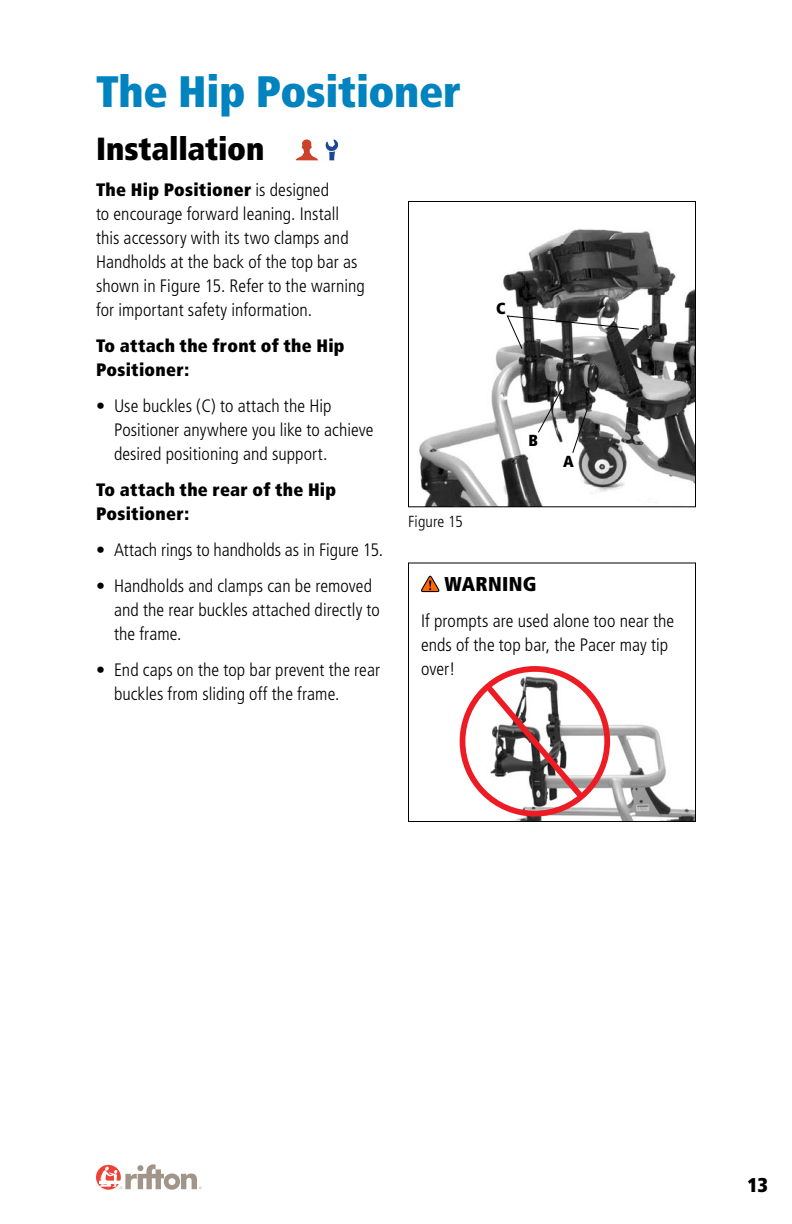
<style>
.page{position:relative;width:792px;height:1224px;background:#fff}
.page>*{position:absolute;margin:0;border:0;box-sizing:border-box;transform-origin:0 0}
.t1{font:900 condensed 44px "Frutiger";letter-spacing:-.005em;color:#0083bf}
.t2{font:900 condensed 32px "Frutiger";letter-spacing:-.005em;color:#000}
.t3{font:900 condensed 20px "Frutiger";letter-spacing:.015em;color:#000}
.t4{font:300 condensed 18px/24px "Frutiger";letter-spacing:.005em;color:#000}
.t5{font:900 condensed 18px/24px "Frutiger";letter-spacing:.02em;color:#000}
.t6{font:300 condensed 16px "Frutiger";letter-spacing:.01em;color:#000}
.t7{font:900 condensed 16px "Frutiger";color:#000}
.s1{font-weight:900}
</style>
<div class="page">
<div style="left:96px;top:1165px;width:25px;height:25px;background:#ef4135;border-radius:50%"></div>
<svg style="left:99px;top:1164px;width:103px;height:26px"></svg>
<svg style="left:295px;top:139px;width:23px;height:21px"></svg>
<svg style="left:325px;top:139px;width:14px;height:21px"></svg>
<img style="left:419px;top:229px;width:275px;height:276px">
<div style="left:408px;top:201px;width:288px;height:306px;border:1px solid #000"></div>
<svg style="left:537px;top:388px;width:26px;height:46px"></svg>
<svg style="left:572px;top:409px;width:16px;height:45px"></svg>
<img style="left:469px;top:674px;width:225px;height:146px">
<svg style="left:421px;top:575px;width:19px;height:18px"></svg>
<div style="left:408px;top:562px;width:288px;height:260px;border:1px solid #000"></div>
<div style="left:460px;top:666px;width:150px;height:151px;border:6px solid #ed1c24;border-radius:50%"></div>
<svg style="left:481px;top:680px;width:107px;height:123px"></svg>
<svg style="left:506px;top:315px;width:134px;height:35px"></svg>
<h1 class="t1" style="left:96px;top:65px;width:367px">The Hip Positioner</h1>
<h2 class="t2" style="left:96px;top:130px;width:170px">Installation</h2>
<p class="t4" style="left:96px;top:178px;width:270px"><span class="s1">The Hip Positioner</span> is designed<br>to encourage forward leaning. Install this accessory with its two clamps and Handholds at the back of the top bar as shown in Figure 15. Refer to the warning for important safety information.</p>
<p class="t5" style="left:96px;top:334px;width:250px">To attach the front of the Hip<br>Positioner:</p>
<p class="t4" style="left:114px;top:394px;width:261px">Use buckles (C) to attach the Hip<br>Positioner anywhere you like to achieve desired positioning and support.</p>
<p class="t5" style="left:96px;top:478px;width:242px">To attach the rear of the Hip<br>Positioner:</p>
<p class="t4" style="left:114px;top:532px;width:271px;line-height:36px">Attach rings to handholds as in Figure 15.<br>Handholds and clamps can be removed</p>
<p class="t4" style="left:114px;top:598px;width:267px">and the rear buckles attached directly to the frame.</p>
<p class="t4" style="left:114px;top:658px;width:268px">End caps on the top bar prevent the rear buckles from sliding off the frame.</p>
<p class="t7" style="left:496px;top:299px;width:11px">C</p>
<p class="t4" style="left:96px;top:394px;width:10px">•</p>
<p class="t7" style="left:529px;top:431px;width:11px">B</p>
<p class="t7" style="left:563px;top:452px;width:12px">A</p>
<p class="t6" style="left:408px;top:513px;width:56px">Figure 15</p>
<p class="t4" style="left:96px;top:532px;width:10px;line-height:36px">• •</p>
<p class="t3" style="left:445px;top:572px;width:91px">Warning</p>
<p class="t4" style="left:421px;top:609px;width:255px">If prompts are used alone too near the ends of the top bar, the Pacer may tip over!</p>
<p class="t4" style="left:96px;top:658px;width:10px">•</p>
<p class="t3" style="left:748px;top:1173px;width:20px">13</p>
</div>
